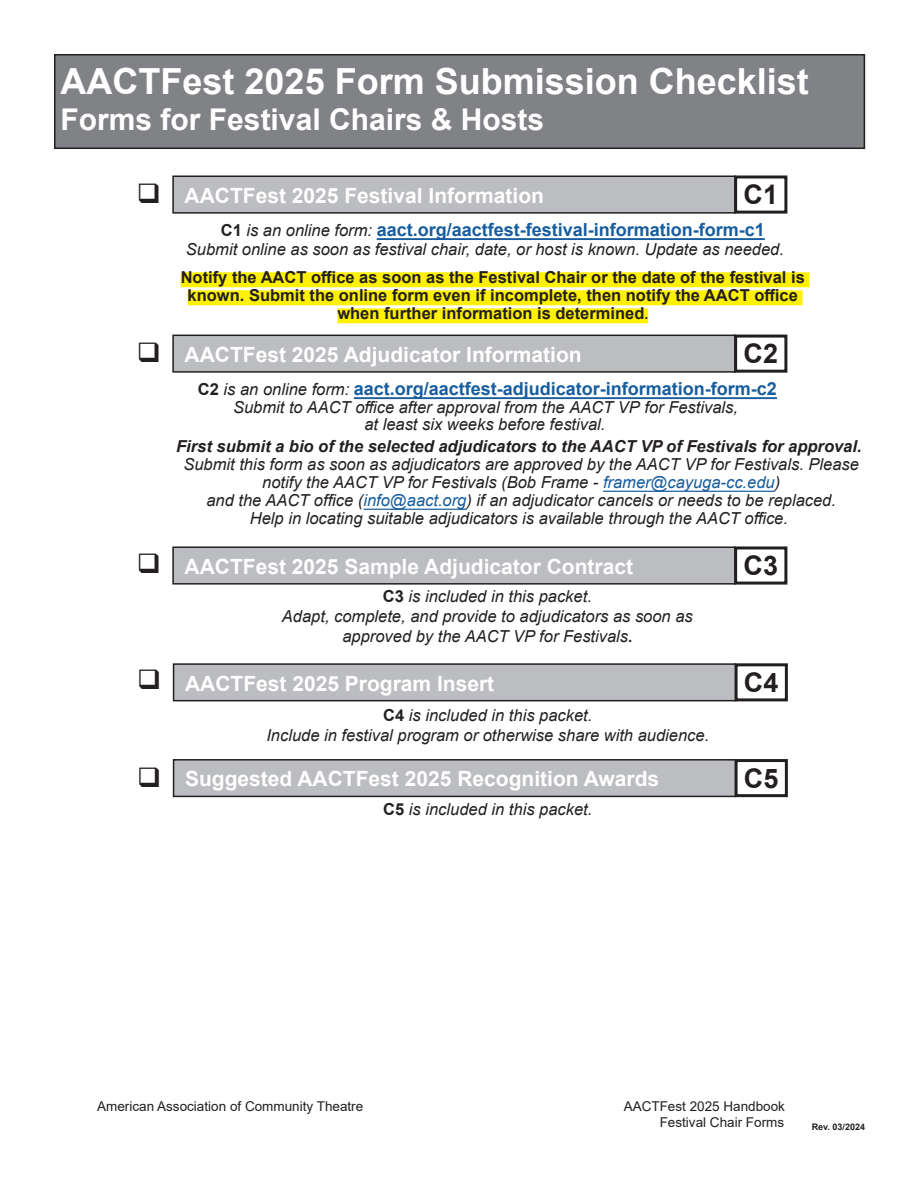
<style>
.page{position:relative;width:918px;height:1188px;background:#fff}
.page>*{position:absolute;margin:0;border:0;box-sizing:border-box;transform-origin:0 0}
.Form_Head_1{font:700 36px "Arial";color:#fff}
.Form_Head_1-2{font:700 30px "Arial";color:#fff}
.t1{font:700 27px "Arial";color:#231f20}
.Form_Head_1-3{font:700 21px "Arial";color:#fff}
.t2{font:700 18px "Arial";color:#175d9e}
.t3{font:italic 16.5px/18px "Arial";color:#231f20;text-align:center}
.t4{font:700 16.5px/18px "Arial";color:#231f20;text-align:center}
.t5{font:13.5px/16.2px "Arial";color:#231f20;text-align:right}
.t6{font:700 9px "Arial";color:#231f20}
.s1{font-size:16.5px;color:#231f20}
.s2{font-weight:400;font-style:italic;font-size:16.5px;color:#231f20}
.s3{font-weight:700;font-style:normal}
.s4{font-size:13.5px}
.s5{font-weight:700}
.s6{color:#175d9e}
.s7{font-weight:700;font-style:normal;font-size:15px}
</style>
<div class="page">
<div style="left:173px;top:335px;width:562px;height:37px;background:#bcbdc0"></div>
<div style="left:172px;top:335px;width:564px;height:38px;border:2px solid #231f20"></div>
<div style="left:55px;top:55px;width:809px;height:93px;background:#808285"></div>
<div style="left:54px;top:54px;width:811px;height:95px;border:2px solid #231f20"></div>
<div style="left:181px;top:272px;width:628px;height:15px;background:#fff101"></div>
<div style="left:188px;top:290px;width:615px;height:15px;background:#fff101"></div>
<div style="left:337px;top:308px;width:311px;height:15px;background:#fff101"></div>
<div style="left:173px;top:176px;width:562px;height:37px;background:#bcbdc0"></div>
<div style="left:172px;top:175px;width:564px;height:39px;border:2px solid #231f20"></div>
<div style="left:734px;top:175px;width:53px;height:39px;border:3px solid #231f20"></div>
<div style="left:734px;top:335px;width:53px;height:38px;border:3px solid #231f20"></div>
<div style="left:173px;top:547px;width:562px;height:37px;background:#bcbdc0"></div>
<div style="left:172px;top:546px;width:564px;height:39px;border:2px solid #231f20"></div>
<div style="left:734px;top:546px;width:53px;height:39px;border:3px solid #231f20"></div>
<div style="left:174px;top:664px;width:562px;height:37px;background:#bcbdc0"></div>
<div style="left:173px;top:663px;width:563px;height:38px;border:2px solid #231f20"></div>
<div style="left:735px;top:663px;width:53px;height:38px;border:3px solid #231f20"></div>
<div style="left:174px;top:760px;width:562px;height:36px;background:#bcbdc0"></div>
<div style="left:173px;top:759px;width:563px;height:38px;border:2px solid #231f20"></div>
<div style="left:735px;top:759px;width:53px;height:38px;border:3px solid #231f20"></div>
<hr style="left:354px;top:397px;width:423px;height:2px;background:#175d9e">
<hr style="left:377px;top:238px;width:388px;height:2px;background:#175d9e">
<hr style="left:603px;top:491px;width:172px;height:1px;background:#175d9e">
<hr style="left:363px;top:509px;width:103px;height:1px;background:#175d9e">
<p class="Form_Head_1" style="left:61px;top:56px;width:750px">AACTFest 2025 Form Submission Checklist</p>
<p class="Form_Head_1-2" style="left:61px;top:98px;width:485px">Forms for Festival Chairs &amp; Hosts</p>
<p class="Form_Head_1-3" style="left:185px;top:181px;width:361px">AACTFest 2025 Festival Information</p>
<p class="t1" style="left:744px;top:176px;width:36px">C1</p>
<p class="t2" style="left:221px;top:217px;width:545px"><span class="s1">C1</span> <span class="s2">is an online form:</span> aact.org/aactfest-festival-information-form-c1</p>
<p class="t3" style="left:181px;top:236px;width:626px;line-height:27.5px;text-align:left;text-indent:5px">Submit online as soon as festival chair, date, or host is known. Update as needed.<br><span class="s3">Notify the AACT office as soon as the Festival Chair or the date of the festival is</span></p>
<p class="t4" style="left:188px;top:286px;width:612px">known. Submit the online form even if incomplete, then notify the AACT office when further information is determined<span class="s4">.</span></p>
<p class="Form_Head_1-3" style="left:185px;top:340px;width:399px">AACTFest 2025 Adjudicator Information</p>
<p class="t1" style="left:744px;top:335px;width:36px">C2</p>
<p class="t2" style="left:198px;top:376px;width:580px"><span class="s1">C2</span> <span class="s2">is an online form:</span> aact.org/aactfest-adjudicator-information-form-c2</p>
<p class="t3" style="left:233px;top:398px;width:507px">Submit to AACT office after approval from the AACT VP for Festivals, at least six weeks before festival.</p>
<p class="t3" style="left:176px;top:438px;width:687px"><span class="s5">First submit a bio of the selected adjudicators to the AACT VP of Festivals for approval.<br></span>Submit this form as soon as adjudicators are approved by the AACT VP for Festivals. Please notify the AACT VP for Festivals (Bob Frame - <span class="s6">framer@cayuga-cc.edu</span>)<br>and the AACT office (<span class="s6">info@aact.org</span>) if an adjudicator cancels or needs to be replaced.<br>Help in locating suitable adjudicators is available through the AACT office.</p>
<p class="Form_Head_1-3" style="left:185px;top:552px;width:450px">AACTFest 2025 Sample Adjudicator Contract</p>
<p class="t1" style="left:744px;top:547px;width:36px">C3</p>
<p class="t3" style="left:383px;top:588px;width:211px"><span class="s3">C3</span> is included in this packet.</p>
<p class="t3" style="left:282px;top:608px;width:412px">Adapt, complete, and provide to adjudicators as soon as</p>
<p class="t3" style="left:342px;top:627px;width:291px">approved by the AACT VP for Festivals<span class="s7">.</span></p>
<p class="Form_Head_1-3" style="left:185px;top:669px;width:311px">AACTFest 2025 Program Insert</p>
<p class="t1" style="left:744px;top:664px;width:36px">C4</p>
<p class="t3" style="left:383px;top:706px;width:211px"><span class="s3">C4</span> is included in this packet.</p>
<p class="t3" style="left:266px;top:726px;width:444px">Include in festival program or otherwise share with audience.</p>
<p class="Form_Head_1-3" style="left:185px;top:764px;width:476px">Suggested AACTFest 2025 Recognition Awards</p>
<p class="t1" style="left:744px;top:759px;width:36px">C5</p>
<p class="t3" style="left:383px;top:801px;width:211px"><span class="s3">C5</span> is included in this packet.</p>
<p class="t5" style="left:97px;top:1098px;width:268px">American Association of Community Theatre</p>
<p class="t5" style="left:624px;top:1098px;width:163px">AACTFest 2025 Handbook<br>Festival Chair Forms</p>
<p class="t6" style="left:812px;top:1120px;width:55px">Rev. 03/2024</p>
</div>
